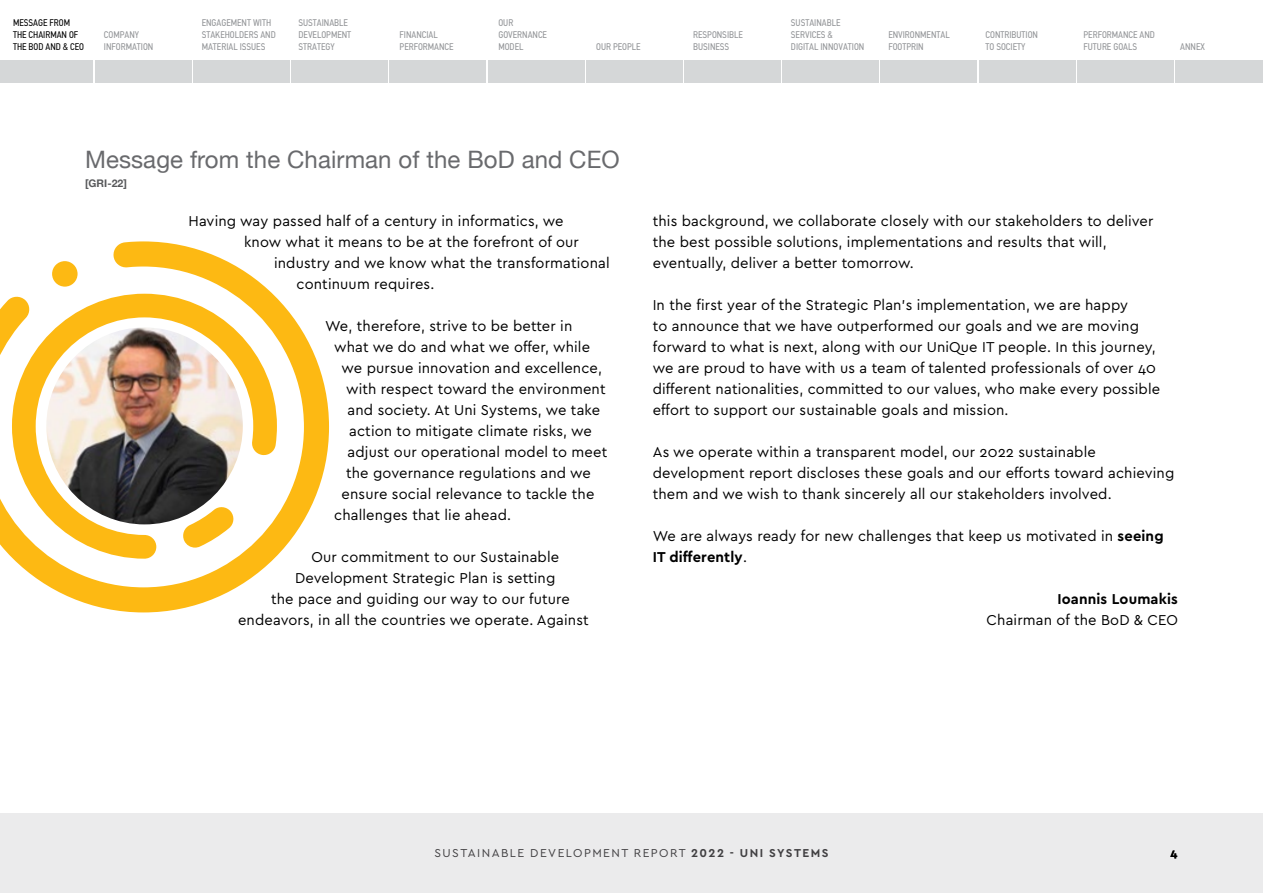
<style>
.page{position:relative;width:1263px;height:893px;background:#fff}
.page>*{position:absolute;margin:0;border:0;box-sizing:border-box;transform-origin:0 0}
.t1{font:24px "Helvetica Neue";letter-spacing:.005em;color:#696a6d}
.t2{font:15px/21px "Cera GR";letter-spacing:.01em;color:#000}
.t3{font:700 15px "Cera GR";letter-spacing:.01em;color:#000}
.t4{font:12px "Cera GR";letter-spacing:.12em;color:#414042}
.t5{font:700 12px "Cera GR";color:#000}
.t6{font:700 10.5px "Helvetica Neue";color:#58595b}
.t7{font:9.75px/12px "PF Din Text Condensed";color:#939598}
.t8{font:9.75px/12px "PF Din Text Condensed";color:#000}
.s1{font-weight:700}
</style>
<div class="page">
<div style="left:0;top:61px;width:93px;height:22px;background:#d5d7d8"></div>
<div style="left:292px;top:61px;width:96px;height:22px;background:#d5d7d8"></div>
<div style="left:390px;top:61px;width:96px;height:22px;background:#d5d7d8"></div>
<div style="left:488px;top:61px;width:96px;height:22px;background:#d5d7d8"></div>
<div style="left:586px;top:61px;width:96px;height:22px;background:#d5d7d8"></div>
<div style="left:684px;top:61px;width:96px;height:22px;background:#d5d7d8"></div>
<div style="left:783px;top:61px;width:96px;height:22px;background:#d5d7d8"></div>
<div style="left:881px;top:61px;width:96px;height:22px;background:#d5d7d8"></div>
<div style="left:979px;top:61px;width:96px;height:22px;background:#d5d7d8"></div>
<div style="left:1077px;top:61px;width:96px;height:22px;background:#d5d7d8"></div>
<div style="left:1175px;top:61px;width:88px;height:22px;background:#d5d7d8"></div>
<div style="left:95px;top:61px;width:96px;height:22px;background:#d5d7d8"></div>
<div style="left:193px;top:61px;width:96px;height:22px;background:#d5d7d8"></div>
<div style="left:0;top:813px;width:1263px;height:80px;background:#ebebec"></div>
<svg style="left:0;top:241px;width:329px;height:371px"></svg>
<svg style="left:12px;top:294px;width:265px;height:265px"></svg>
<svg style="left:65px;top:362px;width:170px;height:186px"></svg>
<div style="left:52px;top:261px;width:26px;height:26px;background:#fdb913;border-radius:50%"></div>
<img style="left:46px;top:327px;width:197px;height:197px;border-radius:98px">
<p class="t8" style="left:13px;top:17px;width:73px">MESSAGE FROM<br>THE CHAIRMAN OF<br>THE BOD AND &amp; CEO</p>
<p class="t7" style="left:202px;top:17px;width:75px">ENGAGEMENT WITH<br>STAKEHOLDERS AND<br>MATERIAL ISSUES</p>
<p class="t7" style="left:298px;top:17px;width:54px">SUSTAINABLE<br>DEVELOPMENT<br>STRATEGY</p>
<p class="t7" style="left:104px;top:29px;width:51px">COMPANY<br>INFORMATION</p>
<p class="t7" style="left:400px;top:29px;width:56px">FINANCIAL<br>PERFORMANCE</p>
<p class="t7" style="left:498px;top:17px;width:50px">OUR<br>GOVERNANCE<br>MODEL</p>
<p class="t7" style="left:596px;top:41px;width:46px">OUR PEOPLE</p>
<p class="t7" style="left:791px;top:17px;width:75px">SUSTAINABLE<br>SERVICES &amp;<br>DIGITAL INNOVATION</p>
<p class="t7" style="left:693px;top:29px;width:51px">RESPONSIBLE<br>BUSINESS</p>
<p class="t7" style="left:888px;top:29px;width:63px">ENVIRONMENTAL<br>FOOTPRIN</p>
<p class="t7" style="left:985px;top:29px;width:54px">CONTRIBUTION<br>TO SOCIETY</p>
<p class="t7" style="left:1083px;top:29px;width:73px">PERFORMANCE AND<br>FUTURE GOALS</p>
<p class="t7" style="left:1180px;top:41px;width:26px">ANNEX</p>
<h1 class="t1" style="left:85px;top:142px;width:536px">Message from the Chairman of the BoD and CEO</h1>
<p class="t6" style="left:85px;top:175px;width:43px">[GRI-22]</p>
<p class="t2" style="left:189px;top:211px;width:376px">Having way passed half of a century in informatics, we</p>
<p class="t2" style="left:244px;top:232px;width:336px">know what it means to be at the forefront of our</p>
<p class="t2" style="left:274px;top:253px;width:337px">industry and we know what the transformational</p>
<p class="t2" style="left:297px;top:274px;width:139px">continuum requires.</p>
<p class="t2" style="left:325px;top:316px;width:249px">We, therefore, strive to be better in</p>
<p class="t2" style="left:334px;top:337px;width:257px">what we do and what we offer, while</p>
<p class="t2" style="left:342px;top:358px;width:262px">we pursue innovation and excellence,</p>
<p class="t2" style="left:346px;top:379px;width:261px">with respect toward the environment</p>
<p class="t2" style="left:348px;top:400px;width:254px">and society. At Uni Systems, we take</p>
<p class="t2" style="left:349px;top:421px;width:244px">action to mitigate climate risks, we</p>
<p class="t2" style="left:348px;top:442px;width:261px">adjust our operational model to meet</p>
<p class="t2" style="left:346px;top:463px;width:246px">the governance regulations and we</p>
<p class="t2" style="left:342px;top:484px;width:254px">ensure social relevance to tackle the</p>
<p class="t2" style="left:334px;top:505px;width:178px">challenges that lie ahead.</p>
<p class="t2" style="left:312px;top:547px;width:249px">Our commitment to our Sustainable</p>
<p class="t2" style="left:295px;top:568px;width:262px">Development Strategic Plan is setting</p>
<p class="t2" style="left:271px;top:589px;width:300px">the pace and guiding our way to our future</p>
<p class="t2" style="left:238px;top:610px;width:352px">endeavors, in all the countries we operate. Against</p>
<p class="t2" style="left:653px;top:211px;width:502px">this background, we collaborate closely with our stakeholders to deliver the best possible solutions, implementations and results that will, eventually, deliver a better tomorrow.</p>
<p class="t2" style="left:653px;top:295px;width:509px">In the first year of the Strategic Plan’s implementation, we are happy<br>to announce that we have outperformed our goals and we are moving forward to what is next, along with our UniQue IT people. In this journey, we are proud to have with us a team of talented professionals of over 40 different nationalities, committed to our values, who make every possible effort to support our sustainable goals and mission.</p>
<p class="t2" style="left:653px;top:442px;width:523px">As we operate within a transparent model, our 2022 sustainable development report discloses these goals and our efforts toward achieving them and we wish to thank sincerely all our stakeholders involved.</p>
<p class="t2" style="left:653px;top:526px;width:512px">We are always ready for new challenges that keep us motivated in <span class="s1">seeing<br>IT differently</span>.</p>
<p class="t3" style="left:1057px;top:591px;width:122px">Ioannis Loumakis</p>
<p class="t2" style="left:986px;top:610px;width:193px">Chairman of the BoD &amp; CEO</p>
<p class="t4" style="left:434px;top:846px;width:396px">SUSTAINABLE DEVELOPMENT REPORT <span class="s1">2022 - UNI SYSTEMS</span></p>
<p class="t5" style="left:1170px;top:846px;width:8px">4</p>
</div>
